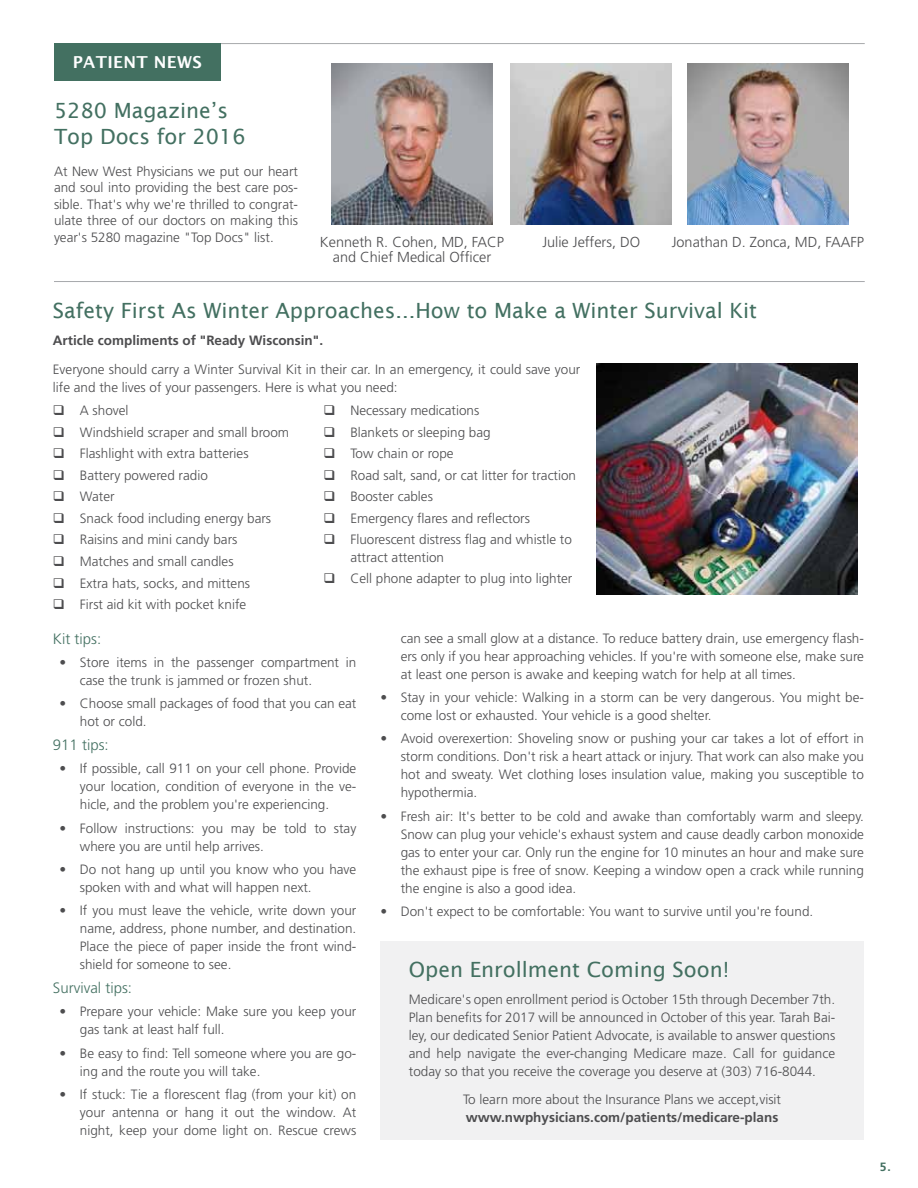
<style>
.page{position:relative;width:918px;height:1188px;background:#fff}
.page>*{position:absolute;margin:0;border:0;box-sizing:border-box;transform-origin:0 0}
.t1{font:21px/25.2px "Lucida Sans";color:#437061}
.t2{font:600 16.5px "Lucida Sans";color:#fff}
.t3{font:300 15px "Frutiger";color:#437061}
.t4{font:300 14.4px/15.8px "Frutiger";color:#4d4d4f;text-align:center}
.t5{font:300 13.5px/18px "Frutiger";color:#4d4d4f}
.t6{font:700 13.5px "Frutiger";color:#4d4d4f}
.t7{font:700 12px "Frutiger";color:#437061}
</style>
<div class="page">
<div style="left:380px;top:941px;width:484px;height:199px;background:#f1f1f2"></div>
<hr style="left:54px;top:43px;width:811px;height:1px;background:#a7a9ac">
<div style="left:54px;top:43px;width:166px;height:38px;background:#437061"></div>
<img style="left:332px;top:64px;width:161px;height:161px">
<img style="left:511px;top:64px;width:161px;height:161px">
<img style="left:687px;top:64px;width:161px;height:161px">
<img style="left:596px;top:364px;width:262px;height:231px">
<hr style="left:54px;top:281px;width:811px;height:1px;background:#a7a9ac">
<p class="t2" style="left:73px;top:52px;width:23px">PATIENT</p>
<p class="t2" style="left:154px;top:52px;width:48px">NEWS</p>
<h1 class="t1" style="left:54px;top:98px;width:193px">5280 Magazine’s<br>Top Docs for 2016</h1>
<p class="t5" style="left:54px;top:163px;width:246px;line-height:16.5px;text-align:justify">At New West Physicians we put our heart and soul into providing the best care pos&shy;sible. That's why we're thrilled to congrat&shy;ulate three of our doctors on making this year's 5280 magazine "Top Docs" list.</p>
<p class="t4" style="left:320px;top:234px;width:186px">Kenneth R. Cohen, MD, FACP and Chief Medical Officer</p>
<p class="t4" style="left:542px;top:234px;width:99px">Julie Jeffers, DO</p>
<p class="t4" style="left:672px;top:234px;width:194px">Jonathan D. Zonca, MD, FAAFP</p>
<h1 class="t1" style="left:53px;top:298px;width:706px">Safety First As Winter Approaches...How to Make a Winter Survival Kit</h1>
<p class="t6" style="left:53px;top:333px;width:272px">Article compliments of "Ready Wisconsin".</p>
<p class="t5" style="left:53px;top:361px;width:529px">Everyone should carry a Winter Survival Kit in their car. In an emergency, it could save your life and the lives of your passengers. Here is what you need:</p>
<p class="t5" style="left:53px;top:401px;width:77px">❑ A shovel</p>
<p class="t5" style="left:53px;top:423px;width:238px">❑ Windshield scraper and small broom</p>
<p class="t5" style="left:53px;top:444px;width:197px">❑ Flashlight with extra batteries</p>
<p class="t5" style="left:53px;top:466px;width:157px">❑ Battery powered radio</p>
<p class="t5" style="left:53px;top:488px;width:63px">❑ Water</p>
<p class="t5" style="left:53px;top:509px;width:220px">❑ Snack food including energy bars</p>
<p class="t5" style="left:53px;top:531px;width:186px">❑ Raisins and mini candy bars</p>
<p class="t5" style="left:53px;top:552px;width:182px">❑ Matches and small candles</p>
<p class="t5" style="left:53px;top:574px;width:199px">❑ Extra hats, socks, and mittens</p>
<p class="t5" style="left:53px;top:595px;width:195px">❑ First aid kit with pocket knife</p>
<p class="t5" style="left:323px;top:401px;width:157px">❑ Necessary medications</p>
<p class="t5" style="left:323px;top:423px;width:169px">❑ Blankets or sleeping bag</p>
<p class="t5" style="left:323px;top:444px;width:132px">❑ Tow chain or rope</p>
<p class="t5" style="left:323px;top:466px;width:254px">❑ Road salt, sand, or cat litter for traction</p>
<p class="t5" style="left:323px;top:488px;width:111px">❑ Booster cables</p>
<p class="t5" style="left:323px;top:509px;width:208px">❑ Emergency flares and reflectors</p>
<p class="t5" style="left:350px;top:531px;width:223px;line-height:17.2px;text-indent:-27px">❑ Fluorescent distress flag and whistle to attract attention</p>
<p class="t5" style="left:323px;top:570px;width:251px">❑ Cell phone adapter to plug into lighter</p>
<p class="t3" style="left:53px;top:630px;width:50px">Kit tips:</p>
<p class="t5" style="left:80px;top:653px;width:278px;text-indent:-20px">• Store items in the passenger compartment in case the trunk is jammed or frozen shut.</p>
<p class="t5" style="left:80px;top:695px;width:278px;text-indent:-20px">• Choose small packages of food that you can eat hot or cold.</p>
<p class="t3" style="left:53px;top:736px;width:57px">911 tips:</p>
<p class="t5" style="left:80px;top:760px;width:278px;text-align:justify;text-indent:-20px">• If possible, call 911 on your cell phone. Provide your location, condition of everyone in the ve&shy;hicle, and the problem you're experiencing.</p>
<p class="t5" style="left:80px;top:819px;width:278px;text-indent:-20px">• Follow instructions: you may be told to stay where you are until help arrives.</p>
<p class="t5" style="left:80px;top:860px;width:278px;text-indent:-20px">• Do not hang up until you know who you have spoken with and what will happen next.</p>
<p class="t5" style="left:80px;top:902px;width:278px;text-align:justify;text-indent:-20px">• If you must leave the vehicle, write down your name, address, phone number, and destination.<br>Place the piece of paper inside the front wind&shy;shield for someone to see.</p>
<p class="t3" style="left:53px;top:979px;width:81px">Survival tips:</p>
<p class="t5" style="left:80px;top:1003px;width:278px;text-indent:-20px">• Prepare your vehicle: Make sure you keep your gas tank at least half full.</p>
<p class="t5" style="left:80px;top:1044px;width:278px;text-indent:-20px">• Be easy to find: Tell someone where you are go&shy;ing and the route you will take.</p>
<p class="t5" style="left:80px;top:1085px;width:278px;text-align:justify;text-indent:-20px">• If stuck: Tie a florescent flag (from your kit) on your antenna or hang it out the window. At night, keep your dome light on. Rescue crews</p>
<p class="t5" style="left:401px;top:629px;width:465px;text-align:justify">can see a small glow at a distance. To reduce battery drain, use emergency flash&shy;ers only if you hear approaching vehicles. If you're with someone else, make sure at least one person is awake and keeping watch for help at all times.</p>
<p class="t5" style="left:401px;top:688px;width:465px;text-indent:-20px">• Stay in your vehicle: Walking in a storm can be very dangerous. You might be&shy;come lost or exhausted. Your vehicle is a good shelter.</p>
<p class="t5" style="left:401px;top:730px;width:465px;text-align:justify;text-indent:-20px">• Avoid overexertion: Shoveling snow or pushing your car takes a lot of effort in storm conditions. Don't risk a heart attack or injury. That work can also make you hot and sweaty. Wet clothing loses insulation value, making you susceptible to hypothermia.</p>
<p class="t5" style="left:401px;top:807px;width:465px;text-align:justify;text-indent:-20px">• Fresh air: It's better to be cold and awake than comfortably warm and sleepy.<br>Snow can plug your vehicle's exhaust system and cause deadly carbon monoxide gas to enter your car. Only run the engine for 10 minutes an hour and make sure the exhaust pipe is free of snow. Keeping a window open a crack while running the engine is also a good idea.</p>
<p class="t5" style="left:380px;top:902px;width:434px">• Don't expect to be comfortable: You want to survive until you're found.</p>
<h1 class="t1" style="left:409px;top:956px;width:322px">Open Enrollment Coming Soon!</h1>
<p class="t5" style="left:409px;top:991px;width:428px;text-align:justify">Medicare's open enrollment period is October 15th through December 7th.<br>Plan benefits for 2017 will be announced in October of this year. Tarah Bai&shy;ley, our dedicated Senior Patient Advocate, is available to answer questions and help navigate the ever-changing Medicare maze. Call for guidance today so that you receive the coverage you deserve at (303) 716-8044.</p>
<p class="t5" style="left:463px;top:1090px;width:320px">To learn more about the Insurance Plans we accept,visit</p>
<p class="t6" style="left:466px;top:1109px;width:314px">www.nwphysicians.com/patients/medicare-plans</p>
<p class="t7" style="left:880px;top:1160px;width:13px">5.</p>
</div>
